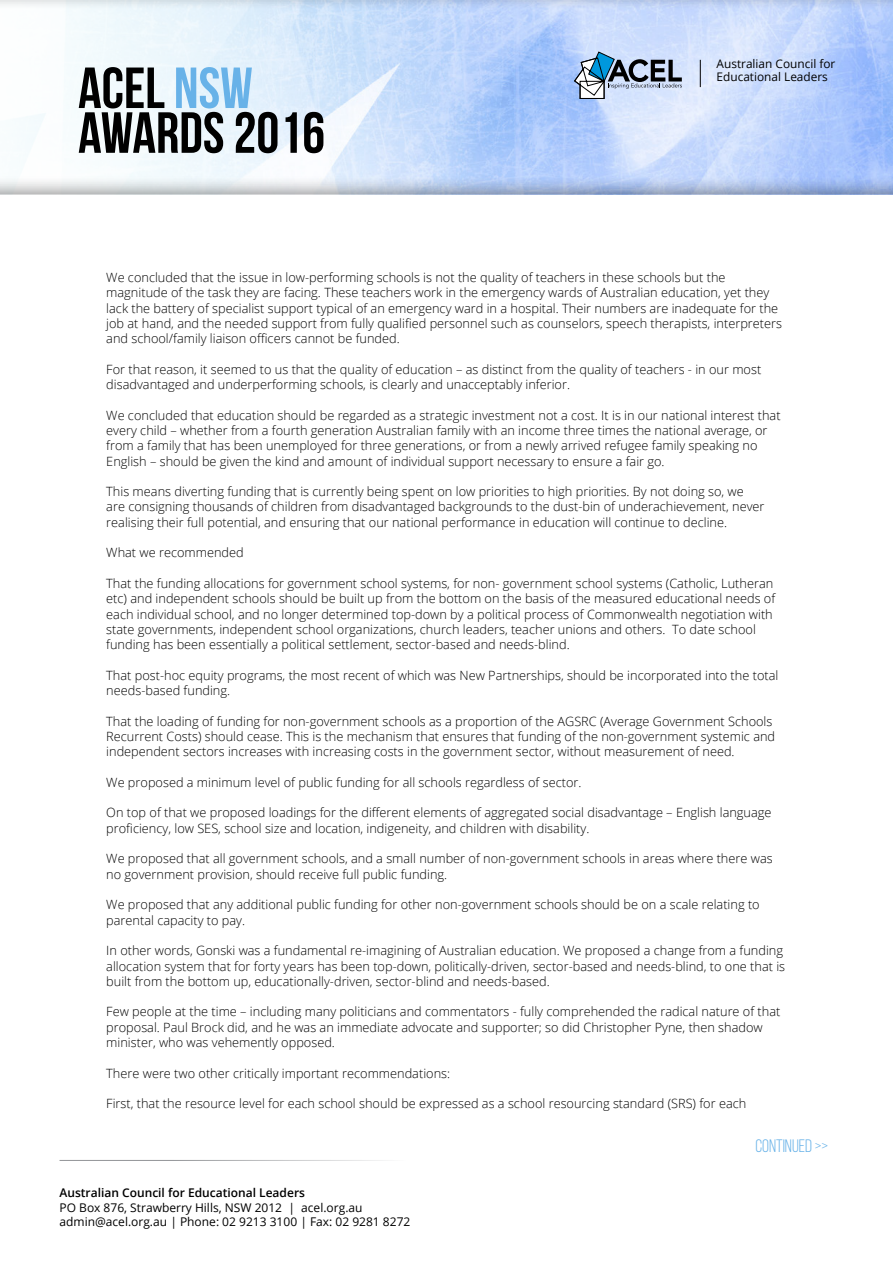
<style>
.page{position:relative;width:893px;height:1263px;background:#fff}
.page>*{position:absolute;margin:0;border:0;box-sizing:border-box;transform-origin:0 0}
.t1{font:700 57.9px/44.7px "Bebas Neue";color:#000}
.t2{font:18px "Bebas Neue";color:#68b2e8}
.t3{font:300 12.75px/15.3px "Open Sans";color:#000}
.t4{font:12px/14.4px "Open Sans";color:#000}
.t5{font:600 12px "Open Sans";color:#000}
.t6{font:11.85px/13.4px "Open Sans";color:#000}
.s1{color:#68b2e8}
</style>
<div class="page">
<div style="left:0;top:0;width:893px;height:195px;background:#000;opacity:.4"></div>
<svg style="left:573px;top:51px;width:109px;height:48px;background:#98acc2"></svg>
<svg style="left:700px;top:60px;width:1px;height:27px"></svg>
<hr style="left:60px;top:1160px;width:534px;height:1px;background:#939598">
<h1 class="t1" style="left:78px;top:65px;width:249px">ACEL <span class="s1">NSW<br></span>AWARDS 2016</h1>
<p class="t6" style="left:717px;top:57px;width:120px">Australian Council for<br>Educational Leaders</p>
<p class="t3" style="left:106px;top:269px;width:677px">We concluded that the issue in low-performing schools is not the quality of teachers in these schools but the magnitude of the task they are facing. These teachers work in the emergency wards of Australian education, yet they lack the battery of specialist support typical of an emergency ward in a hospital. Their numbers are inadequate for the job at hand, and the needed support from fully qualified personnel such as counselors, speech therapists, interpreters and school/family liaison officers cannot be funded.</p>
<p class="t3" style="left:106px;top:361px;width:656px">For that reason, it seemed to us that the quality of education – as distinct from the quality of teachers - in our most disadvantaged and underperforming schools, is clearly and unacceptably inferior.</p>
<p class="t3" style="left:106px;top:407px;width:676px">We concluded that education should be regarded as a strategic investment not a cost. It is in our national interest that every child – whether from a fourth generation Australian family with an income three times the national average, or from a family that has been unemployed for three generations, or from a newly arrived refugee family speaking no English – should be given the kind and amount of individual support necessary to ensure a fair go.</p>
<p class="t3" style="left:106px;top:483px;width:660px">This means diverting funding that is currently being spent on low priorities to high priorities. By not doing so, we are consigning thousands of children from disadvantaged backgrounds to the dust-bin of underachievement, never realising their full potential, and ensuring that our national performance in education will continue to decline.</p>
<p class="t3" style="left:106px;top:545px;width:139px">What we recommended</p>
<p class="t3" style="left:106px;top:575px;width:670px">That the funding allocations for government school systems, for non- government school systems (Catholic, Lutheran etc) and independent schools should be built up from the bottom on the basis of the measured educational needs of each individual school, and no longer determined top-down by a political process of Commonwealth negotiation with state governments, independent school organizations, church leaders, teacher unions and others. To date school funding has been essentially a political settlement, sector-based and needs-blind.</p>
<p class="t3" style="left:106px;top:667px;width:674px">That post-hoc equity programs, the most recent of which was New Partnerships, should be incorporated into the total needs-based funding.</p>
<p class="t3" style="left:106px;top:713px;width:670px">That the loading of funding for non-government schools as a proportion of the AGSRC (Average Government Schools<br>Recurrent Costs) should cease. This is the mechanism that ensures that funding of the non-government systemic and independent sectors increases with increasing costs in the government sector, without measurement of need.</p>
<p class="t3" style="left:106px;top:774px;width:477px">We proposed a minimum level of public funding for all schools regardless of sector.</p>
<p class="t3" style="left:106px;top:805px;width:667px">On top of that we proposed loadings for the different elements of aggregated social disadvantage – English language proficiency, low SES, school size and location, indigeneity, and children with disability.</p>
<p class="t3" style="left:106px;top:851px;width:668px">We proposed that all government schools, and a small number of non-government schools in areas where there was no government provision, should receive full public funding.</p>
<p class="t3" style="left:106px;top:897px;width:655px">We proposed that any additional public funding for other non-government schools should be on a scale relating to parental capacity to pay.</p>
<p class="t3" style="left:106px;top:942px;width:680px">In other words, Gonski was a fundamental re-imagining of Australian education. We proposed a change from a funding allocation system that for forty years has been top-down, politically-driven, sector-based and needs-blind, to one that is built from the bottom up, educationally-driven, sector-blind and needs-based.</p>
<p class="t3" style="left:106px;top:1004px;width:676px">Few people at the time – including many politicians and commentators - fully comprehended the radical nature of that proposal. Paul Brock did, and he was an immediate advocate and supporter; so did Christopher Pyne, then shadow minister, who was vehemently opposed.</p>
<p class="t3" style="left:106px;top:1065px;width:345px">There were two other critically important recommendations:</p>
<p class="t3" style="left:106px;top:1095px;width:641px">First, that the resource level for each school should be expressed as a school resourcing standard (SRS) for each</p>
<h2 class="t2" style="left:755px;top:1136px;width:74px">CONTINUED &gt;&gt;</h2>
<p class="t5" style="left:60px;top:1184px;width:247px">Australian Council for Educational Leaders</p>
<p class="t4" style="left:60px;top:1200px;width:352px">PO Box 876, Strawberry Hills, NSW 2012 | acel.org.au admin@acel.org.au | Phone: 02 9213 3100 | Fax: 02 9281 8272</p>
</div>
